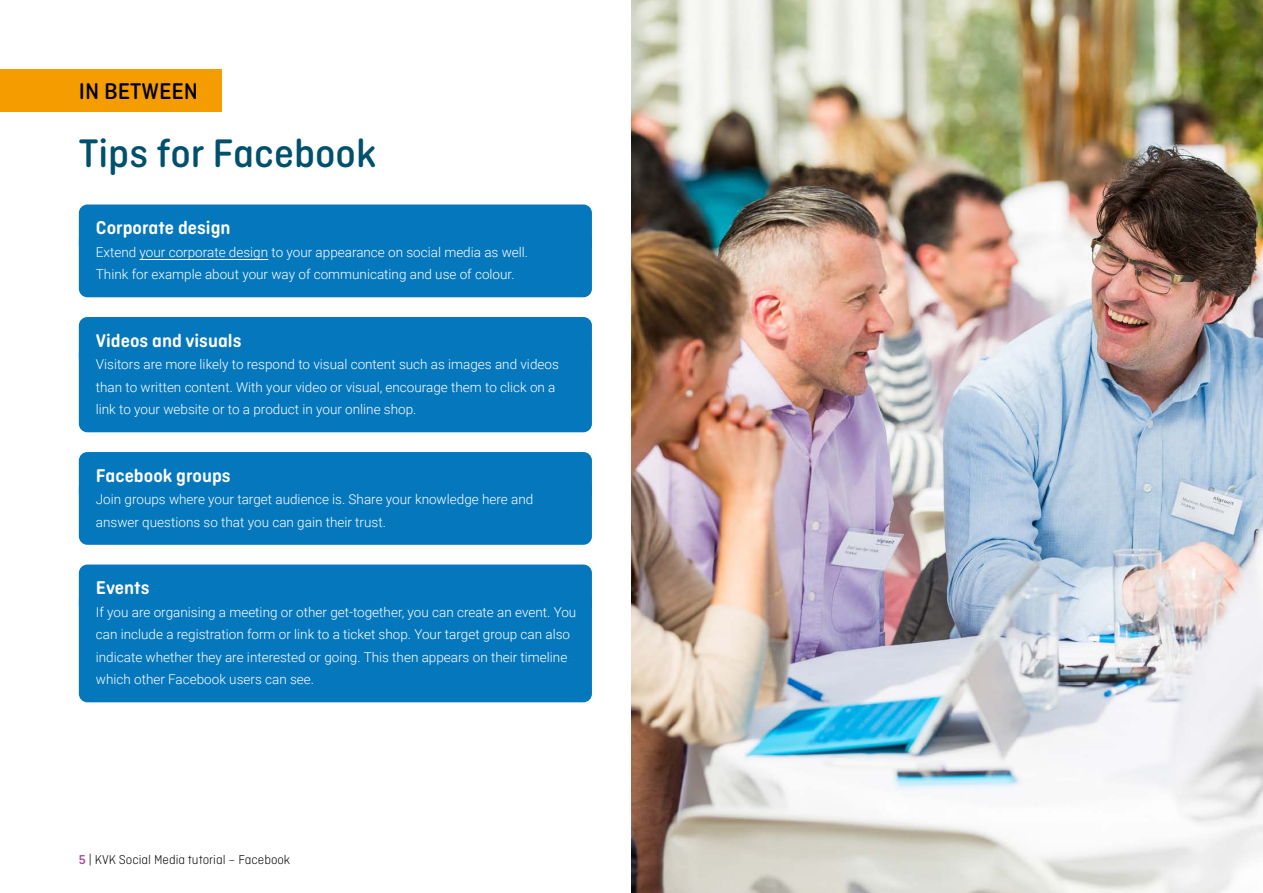
<style>
.page{position:relative;width:1263px;height:893px;background:#fff}
.page>*{position:absolute;margin:0;border:0;box-sizing:border-box;transform-origin:0 0}
._5_Kop_1{font:500 42px "Ciutadella Rounded";color:#00506d}
._5_Kop_1-2{font:500 24px "Ciutadella Rounded";color:#000}
._2_Tussenkop{font:600 19.5px "Ciutadella Rounded";color:#fff}
._4_Opsomming{font:300 13.5px/22.5px "Roboto";color:#fff}
.t1{font:300 13.5px "Ciutadella Rounded";color:#000}
.s1{font-weight:500;color:#a84191}
</style>
<div class="page">
<div style="left:0;top:69px;width:221px;height:43px;background:#f59c00"></div>
<div style="left:79px;top:204px;width:513px;height:50px;background:#0578bd;border-radius:9px"></div>
<div style="left:79px;top:231px;width:513px;height:66px;background:#0578bd;border-radius:9px"></div>
<hr style="left:140px;top:259px;width:128px;height:1px;background:#fff">
<div style="left:79px;top:317px;width:513px;height:49px;background:#0578bd;border-radius:9px"></div>
<div style="left:79px;top:344px;width:513px;height:88px;background:#0578bd;border-radius:9px"></div>
<div style="left:79px;top:452px;width:513px;height:49px;background:#0578bd;border-radius:9px"></div>
<div style="left:79px;top:479px;width:513px;height:66px;background:#0578bd;border-radius:9px"></div>
<div style="left:79px;top:564px;width:513px;height:50px;background:#0578bd;border-radius:9px"></div>
<div style="left:79px;top:591px;width:513px;height:111px;background:#0578bd;border-radius:9px"></div>
<img style="left:631px;top:0;width:632px;height:893px">
<h2 class="_5_Kop_1-2" style="left:79px;top:78px;width:121px">IN BETWEEN</h2>
<h2 class="_5_Kop_1" style="left:79px;top:129px;width:299px">Tips for Facebook</h2>
<h3 class="_2_Tussenkop" style="left:96px;top:217px;width:136px">Corporate design</h3>
<p class="_4_Opsomming" style="left:96px;top:240px;width:434px">Extend your corporate design to your appearance on social media as well.<br>Think for example about your way of communicating and use of colour.</p>
<h3 class="_2_Tussenkop" style="left:96px;top:329px;width:147px">Videos and visuals</h3>
<p class="_4_Opsomming" style="left:96px;top:352px;width:464px">Visitors are more likely to respond to visual content such as images and videos than to written content. With your video or visual, encourage them to click on a link to your website or to a product in your online shop.</p>
<h3 class="_2_Tussenkop" style="left:96px;top:464px;width:136px">Facebook groups</h3>
<p class="_4_Opsomming" style="left:96px;top:487px;width:439px">Join groups where your target audience is. Share your knowledge here and answer questions so that you can gain their trust.</p>
<h3 class="_2_Tussenkop" style="left:96px;top:577px;width:55px">Events</h3>
<p class="_4_Opsomming" style="left:96px;top:600px;width:482px">If you are organising a meeting or other get-together, you can create an event. You can include a registration form or link to a ticket shop. Your target group can also indicate whether they are interested or going. This then appears on their timeline which other Facebook users can see.</p>
<p class="t1" style="left:79px;top:852px;width:213px"><span class="s1">5</span> | KVK Social Media tutorial – Facebook</p>
</div>
